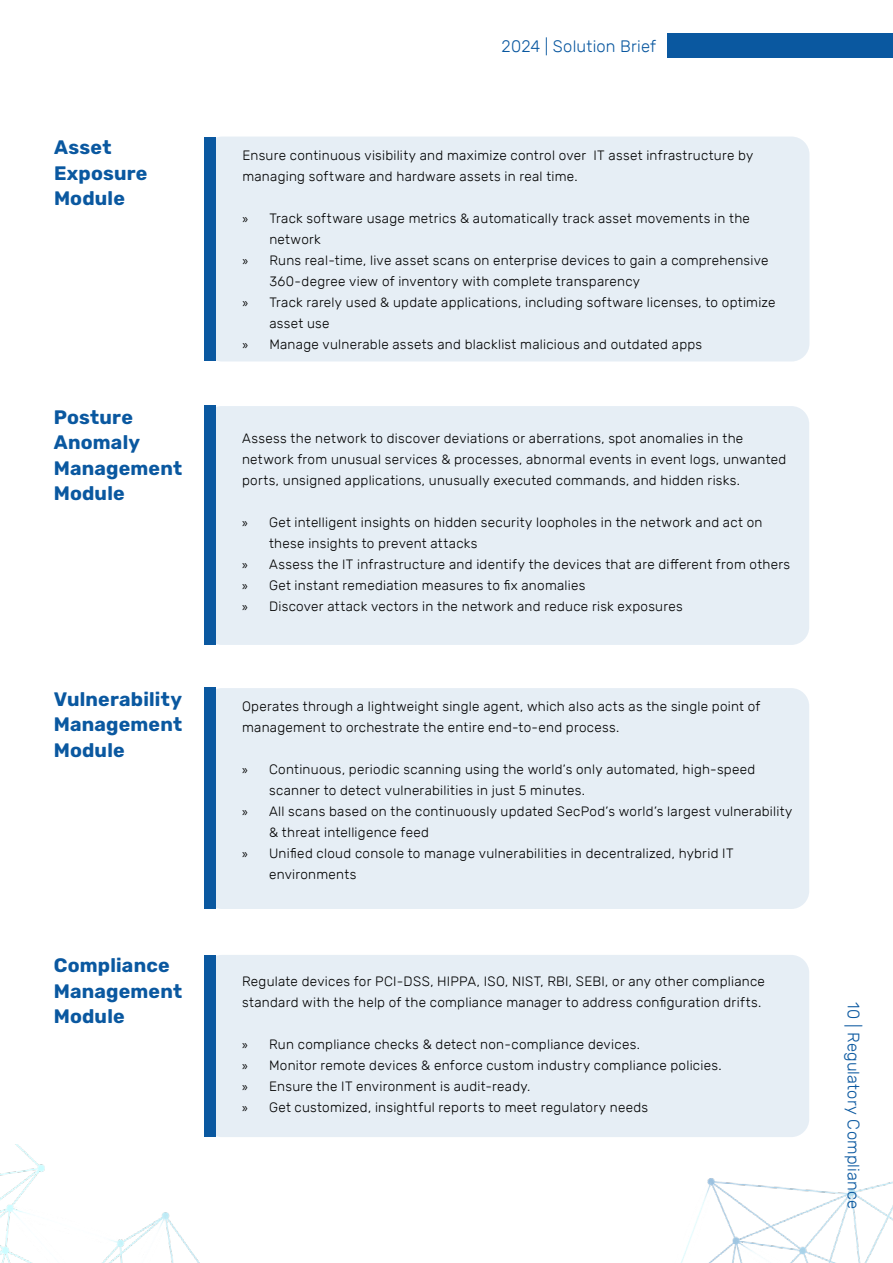
<style>
.page{position:relative;width:893px;height:1263px;background:#fff}
.page>*{position:absolute;margin:0;border:0;box-sizing:border-box;transform-origin:0 0}
.t1{font:700 19.5px "Rubik";letter-spacing:.01em;color:#0a58a0}
.t2{font:300 16.5px "Rubik";letter-spacing:.01em;color:#0a58a0}
.t3{font:300 13.5px/21px "Rubik";letter-spacing:.02em;color:#000}
.s1{font-family:"Myriad Pro";font-weight:400}
</style>
<div class="page">
<img style="left:0;top:1144px;width:893px;height:119px">
<div style="left:668px;top:34px;width:225px;height:24px;background:#0a58a0"></div>
<div style="left:204px;top:137px;width:605px;height:225px;background:#e6eef5;border-radius:18px"></div>
<div style="left:204px;top:137px;width:11px;height:224px;background:#0a58a0"></div>
<div style="left:204px;top:406px;width:605px;height:239px;background:#e6eef5;border-radius:18px"></div>
<div style="left:204px;top:406px;width:11px;height:239px;background:#0a58a0"></div>
<div style="left:204px;top:688px;width:605px;height:221px;background:#e6eef5;border-radius:18px"></div>
<div style="left:204px;top:688px;width:11px;height:221px;background:#0a58a0"></div>
<div style="left:204px;top:955px;width:605px;height:182px;background:#e6eef5;border-radius:18px"></div>
<div style="left:204px;top:955px;width:11px;height:181px;background:#0a58a0"></div>
<p class="t1" style="left:54px;top:136px;width:59px">Asset</p>
<p class="t1" style="left:54px;top:161px;width:95px">Exposure</p>
<p class="t1" style="left:54px;top:187px;width:72px">Module</p>
<p class="t1" style="left:54px;top:405px;width:81px">Posture</p>
<p class="t1" style="left:54px;top:431px;width:88px">Anomaly</p>
<p class="t1" style="left:54px;top:456px;width:130px">Management</p>
<p class="t1" style="left:54px;top:482px;width:72px">Module</p>
<p class="t1" style="left:54px;top:687px;width:130px">Vulnerability</p>
<p class="t1" style="left:54px;top:713px;width:130px">Management</p>
<p class="t1" style="left:54px;top:738px;width:72px">Module</p>
<p class="t1" style="left:54px;top:954px;width:118px">Compliance</p>
<p class="t1" style="left:54px;top:980px;width:130px">Management</p>
<p class="t1" style="left:54px;top:1005px;width:72px">Module</p>
<p class="t2" style="left:502px;top:37px;width:156px">2024 | Solution Brief</p>
<p class="t3" style="left:242px;top:145px;width:512px">Ensure continuous visibility and maximize control over IT asset infrastructure by managing software and hardware assets in real time.</p>
<p class="t3" style="left:269px;top:208px;width:482px;text-indent:-27px"><span class="s1">»</span> Track software usage metrics &amp; automatically track asset movements in the network</p>
<p class="t3" style="left:269px;top:250px;width:501px;text-indent:-27px"><span class="s1">»</span> Runs real-time, live asset scans on enterprise devices to gain a comprehensive<br>360-degree view of inventory with complete transparency</p>
<p class="t3" style="left:269px;top:292px;width:508px;text-indent:-27px"><span class="s1">»</span> Track rarely used &amp; update applications, including software licenses, to optimize asset use</p>
<p class="t3" style="left:242px;top:334px;width:461px"><span class="s1">»</span> Manage vulnerable assets and blacklist malicious and outdated apps</p>
<p class="t3" style="left:242px;top:428px;width:546px">Assess the network to discover deviations or aberrations, spot anomalies in the network from unusual services &amp; processes, abnormal events in event logs, unwanted ports, unsigned applications, unusually executed commands, and hidden risks.</p>
<p class="t3" style="left:269px;top:512px;width:495px;text-indent:-27px"><span class="s1">»</span> Get intelligent insights on hidden security loopholes in the network and act on these insights to prevent attacks</p>
<p class="t3" style="left:242px;top:554px;width:550px"><span class="s1">»</span> Assess the IT infrastructure and identify the devices that are different from others</p>
<p class="t3" style="left:242px;top:575px;width:345px"><span class="s1">»</span> Get instant remediation measures to fix anomalies</p>
<p class="t3" style="left:242px;top:596px;width:442px"><span class="s1">»</span> Discover attack vectors in the network and reduce risk exposures</p>
<p class="t3" style="left:242px;top:696px;width:520px">Operates through a lightweight single agent, which also acts as the single point of management to orchestrate the entire end-to-end process.</p>
<p class="t3" style="left:269px;top:759px;width:488px;text-indent:-27px"><span class="s1">»</span> Continuous, periodic scanning using the world’s only automated, high-speed scanner to detect vulnerabilities in just 5 minutes.</p>
<p class="t3" style="left:269px;top:801px;width:525px;text-indent:-27px"><span class="s1">»</span> All scans based on the continuously updated SecPod’s world’s largest vulnerability &amp; threat intelligence feed</p>
<p class="t3" style="left:269px;top:843px;width:466px;text-indent:-27px"><span class="s1">»</span> Unified cloud console to manage vulnerabilities in decentralized, hybrid IT environments</p>
<p class="t3" style="left:242px;top:971px;width:524px">Regulate devices for PCI-DSS, HIPPA, ISO, NIST, RBI, SEBI, or any other compliance standard with the help of the compliance manager to address configuration drifts.</p>
<p class="t3" style="left:242px;top:1034px;width:399px"><span class="s1">»</span> Run compliance checks &amp; detect non-compliance devices.</p>
<p class="t3" style="left:242px;top:1055px;width:481px"><span class="s1">»</span> Monitor remote devices &amp; enforce custom industry compliance policies.</p>
<p class="t3" style="left:242px;top:1076px;width:290px"><span class="s1">»</span> Ensure the IT environment is audit-ready.</p>
<p class="t3" style="left:242px;top:1097px;width:408px"><span class="s1">»</span> Get customized, insightful reports to meet regulatory needs</p>
<p class="t2" style="left:863px;top:1002px;width:208px;rotate:90deg">10 | Regulatory Compliance</p>
</div>
